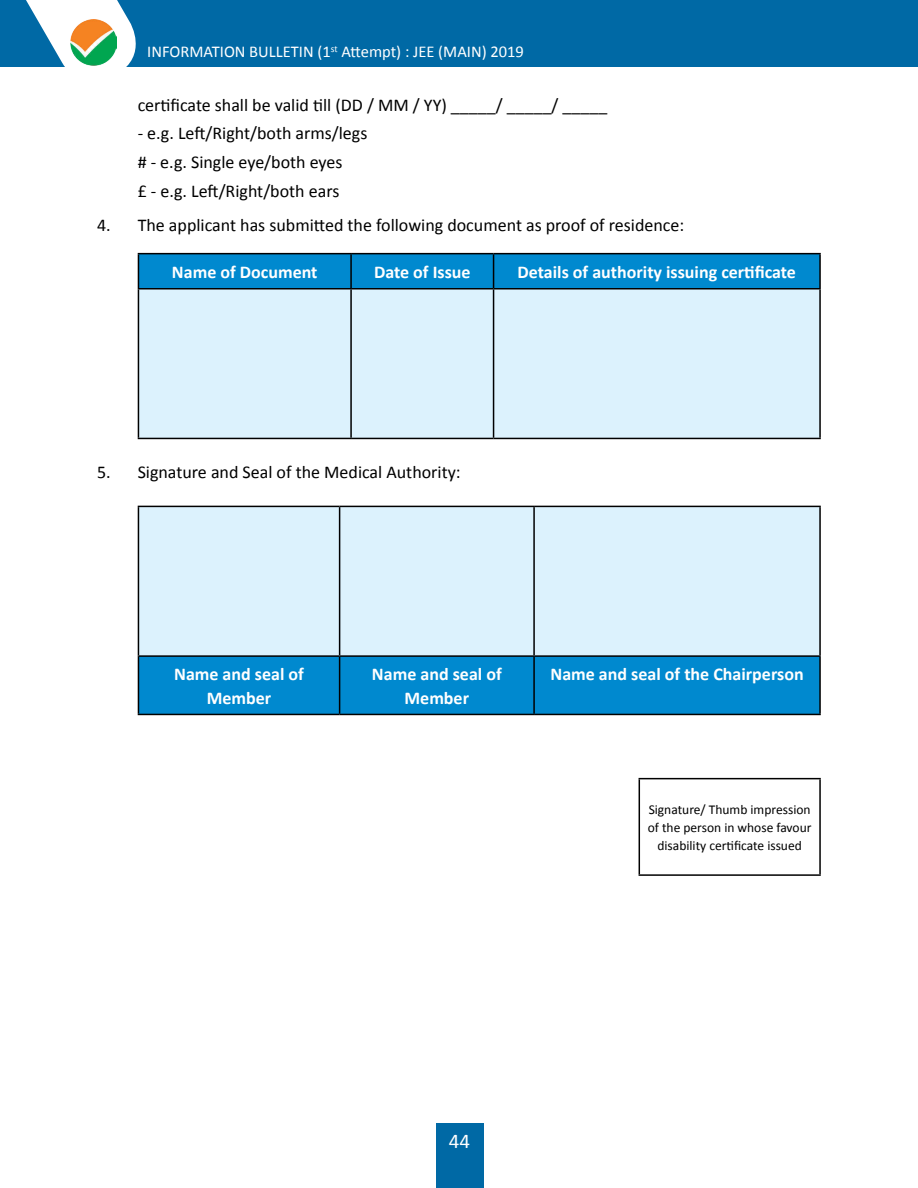
<style>
.page{position:relative;width:918px;height:1188px;background:#fff}
.page>*{position:absolute;margin:0;border:0;box-sizing:border-box;transform-origin:0 0}
.t1{font:21px "Calibri";color:#fff}
.t2{font:18px/28.7px "Calibri";color:#000}
.t3{font:700 18px/23.2px "Calibri";color:#fff;text-align:center}
.t4{font:16.5px "Calibri";color:#fff}
.t5{font:13.5px/18px "Calibri";color:#000;text-align:center}
</style>
<div class="page">
<div style="left:0;top:0;width:918px;height:67px;background:#0069a5"></div>
<svg style="left:26px;top:0;width:110px;height:67px"></svg>
<div style="left:436px;top:1123px;width:47px;height:65px;background:#0069a5"></div>
<img style="left:71px;top:19px;width:46px;height:46px">
<div style="left:139px;top:254px;width:680px;height:34px;background:#0089cf"></div>
<div style="left:139px;top:290px;width:680px;height:148px;background:#dcf2fd"></div>
<hr style="left:350px;top:254px;width:2px;height:34px;background:#000">
<hr style="left:493px;top:254px;width:1px;height:34px;background:#000">
<hr style="left:138px;top:288px;width:213px;height:2px;background:#000">
<hr style="left:351px;top:288px;width:143px;height:2px;background:#000">
<hr style="left:350px;top:289px;width:2px;height:149px;background:#000">
<hr style="left:494px;top:288px;width:327px;height:2px;background:#000">
<hr style="left:493px;top:289px;width:1px;height:149px;background:#000">
<hr style="left:138px;top:253px;width:213px;height:1px;background:#000">
<hr style="left:138px;top:254px;width:1px;height:34px;background:#000">
<hr style="left:351px;top:253px;width:143px;height:1px;background:#000">
<hr style="left:494px;top:253px;width:327px;height:1px;background:#000">
<hr style="left:819px;top:254px;width:2px;height:34px;background:#000">
<hr style="left:138px;top:289px;width:1px;height:149px;background:#000">
<hr style="left:819px;top:289px;width:2px;height:149px;background:#000">
<hr style="left:138px;top:438px;width:213px;height:1px;background:#000">
<hr style="left:351px;top:438px;width:143px;height:1px;background:#000">
<hr style="left:494px;top:438px;width:327px;height:1px;background:#000">
<div style="left:139px;top:507px;width:680px;height:148px;background:#dcf2fd"></div>
<div style="left:139px;top:657px;width:680px;height:57px;background:#0089cf"></div>
<hr style="left:339px;top:507px;width:1px;height:148px;background:#000">
<hr style="left:533px;top:507px;width:2px;height:148px;background:#000">
<hr style="left:138px;top:655px;width:202px;height:2px;background:#000">
<hr style="left:340px;top:655px;width:194px;height:2px;background:#000">
<hr style="left:339px;top:657px;width:1px;height:57px;background:#000">
<hr style="left:534px;top:655px;width:287px;height:2px;background:#000">
<hr style="left:533px;top:657px;width:2px;height:57px;background:#000">
<hr style="left:138px;top:506px;width:202px;height:1px;background:#000">
<hr style="left:138px;top:507px;width:1px;height:148px;background:#000">
<hr style="left:340px;top:506px;width:194px;height:1px;background:#000">
<hr style="left:534px;top:506px;width:287px;height:1px;background:#000">
<hr style="left:819px;top:507px;width:2px;height:148px;background:#000">
<hr style="left:138px;top:657px;width:1px;height:57px;background:#000">
<hr style="left:819px;top:657px;width:2px;height:57px;background:#000">
<hr style="left:138px;top:714px;width:202px;height:1px;background:#000">
<hr style="left:340px;top:714px;width:194px;height:1px;background:#000">
<hr style="left:534px;top:714px;width:287px;height:1px;background:#000">
<hr style="left:639px;top:778px;width:182px;height:1px;background:#000">
<hr style="left:639px;top:779px;width:1px;height:95px;background:#000">
<hr style="left:819px;top:779px;width:2px;height:95px;background:#000">
<hr style="left:639px;top:874px;width:182px;height:2px;background:#000">
<p class="t4" style="left:147px;top:41px;width:378px">INFORMATION BULLETIN (1<sup>st</sup> Attempt) : JEE (MAIN) 2019</p>
<p class="t2" style="left:138px;top:90px;width:471px">certificate shall be valid till (DD / MM / YY) _____/ _____/ _____</p>
<p class="t2" style="left:138px;top:118px;width:231px">- e.g. Left/Right/both arms/legs # - e.g. Single eye/both eyes<br>£ - e.g. Left/Right/both ears</p>
<p class="t2" style="left:97px;top:210px;width:589px">4. The applicant has submitted the following document as proof of residence:</p>
<p class="t3" style="left:172px;top:260px;width:147px">Name of Document</p>
<p class="t3" style="left:374px;top:260px;width:98px">Date of Issue</p>
<p class="t3" style="left:518px;top:260px;width:280px">Details of authority issuing certificate</p>
<p class="t2" style="left:97px;top:457px;width:365px">5. Signature and Seal of the Medical Authority:</p>
<p class="t3" style="left:174px;top:662px;width:131px">Name and seal of<br>Member</p>
<p class="t3" style="left:372px;top:662px;width:131px">Name and seal of<br>Member</p>
<p class="t3" style="left:550px;top:662px;width:255px">Name and seal of the Chairperson</p>
<p class="t1" style="left:449px;top:1128px;width:23px">44</p>
<p class="t5" style="left:648px;top:800px;width:165px">Signature/ Thumb impression of the person in whose favour disability certificate issued</p>
</div>
